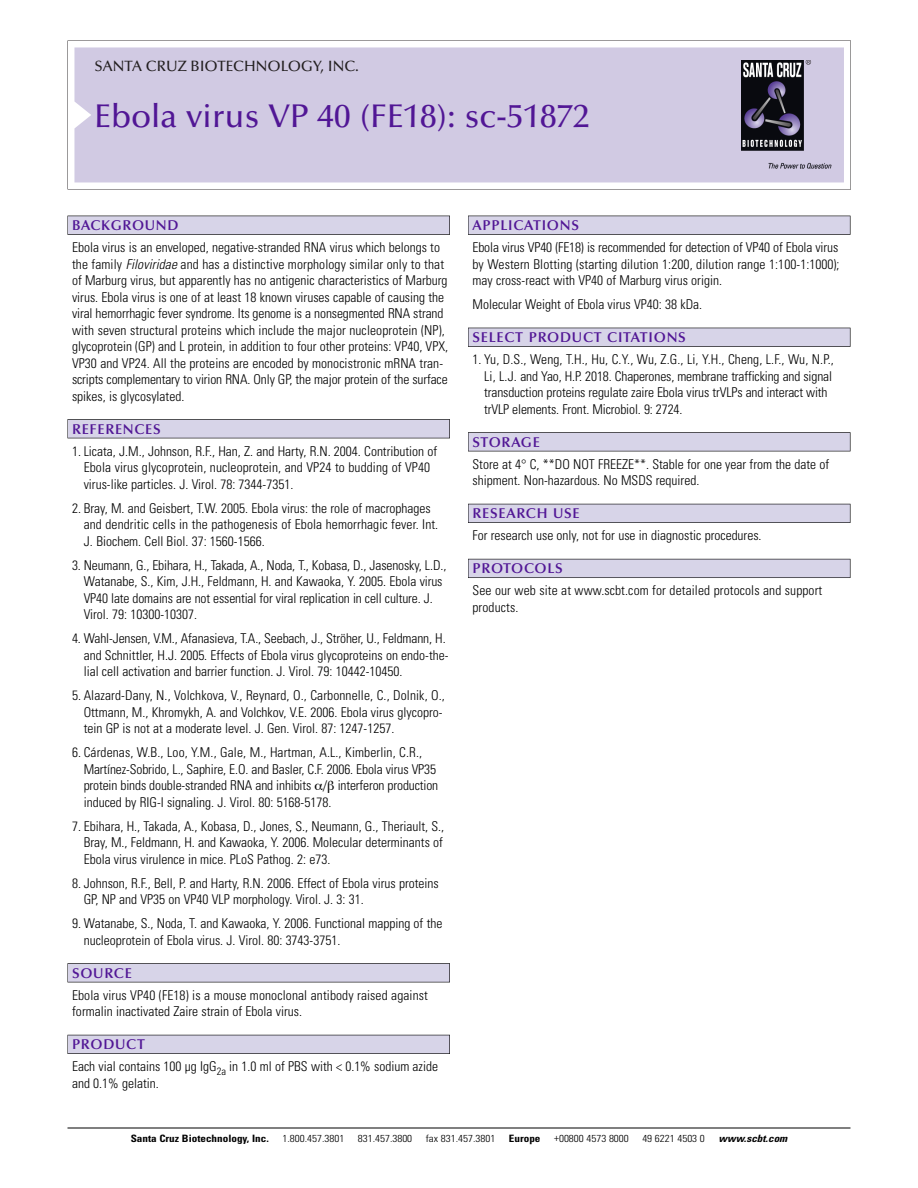
<style>
.page{position:relative;width:918px;height:1188px;background:#fff}
.page>*{position:absolute;margin:0;border:0;box-sizing:border-box;transform-origin:0 0}
.t1{font:500 33px "Optima";color:#511695}
.t2{font:500 15px "Optima";color:#231f20}
.t3{font:600 14.25px "Optima";letter-spacing:.05em;color:#511695}
.t4{font:300 condensed 13.5px/16.5px "Univers";color:#000}
.t5{font:300 condensed 10.2px "Univers";color:#000;scale:1.1 1}
.t6{font:700 condensed 10.2px "Univers";color:#000;scale:1.1 1}
.t7{font:italic 700 condensed 10.2px "Univers";color:#000;scale:1.1 1}
.s1{font-style:italic}
</style>
<div class="page">
<svg style="left:68px;top:40px;width:783px;height:149px"></svg>
<div style="left:74px;top:47px;width:770px;height:135px;background:#d1cae3"></div>
<img style="left:741px;top:60px;width:90px;height:108px">
<div style="left:68px;top:216px;width:382px;height:19px;background:#535256"></div>
<div style="left:68px;top:216px;width:381px;height:18px;background:#d7d4e8"></div>
<div style="left:68px;top:419px;width:382px;height:19px;background:#515155"></div>
<div style="left:68px;top:420px;width:381px;height:18px;background:#d7d4e8"></div>
<div style="left:68px;top:963px;width:382px;height:19px;background:#545357"></div>
<div style="left:68px;top:964px;width:381px;height:18px;background:#d7d4e8"></div>
<div style="left:68px;top:1035px;width:382px;height:19px;background:#535259"></div>
<div style="left:68px;top:1035px;width:381px;height:18px;background:#d7d4e8"></div>
<div style="left:468px;top:216px;width:382px;height:19px;background:#535256"></div>
<div style="left:468px;top:216px;width:382px;height:18px;background:#d7d4e8"></div>
<div style="left:468px;top:328px;width:382px;height:19px;background:#525156"></div>
<div style="left:468px;top:328px;width:382px;height:18px;background:#d7d4e8"></div>
<div style="left:468px;top:432px;width:382px;height:19px;background:#545357"></div>
<div style="left:468px;top:433px;width:382px;height:18px;background:#d7d4e8"></div>
<div style="left:468px;top:504px;width:382px;height:19px;background:#535259"></div>
<div style="left:468px;top:504px;width:382px;height:18px;background:#d7d4e8"></div>
<div style="left:468px;top:559px;width:382px;height:19px;background:#595860"></div>
<div style="left:468px;top:559px;width:382px;height:18px;background:#d7d4e8"></div>
<hr style="left:68px;top:1128px;width:782px;height:1px;background:#000">
<p class="t2" style="left:94px;top:60px;width:266px">SANTA CRUZ BIOTECHNOLOGY, INC.</p>
<p class="t1" style="left:94px;top:102px;width:497px">Ebola virus VP 40 (FE18): sc-51872</p>
<p class="t3" style="left:72px;top:219px;width:108px">BACKGROUND</p>
<p class="t4" style="left:72px;top:240px;width:378px">Ebola virus is an enveloped, negative-stranded RNA virus which belongs to the family <span class="s1">Filoviridae</span> and has a distinctive morphology similar only to that of Marburg virus, but apparently has no antigenic characteristics of Marburg virus. Ebola virus is one of at least 18 known viruses capable of causing the viral hemorrhagic fever syndrome. Its genome is a nonsegmented RNA strand with seven structural proteins which include the major nucleoprotein (NP), glycoprotein (GP) and L protein, in addition to four other proteins: VP40, VPX, VP30 and VP24. All the proteins are encoded by monocistronic mRNA tran&shy;scripts complementary to virion RNA. Only GP, the major protein of the surface spikes, is glycosylated.</p>
<p class="t3" style="left:72px;top:423px;width:90px">REFERENCES</p>
<p class="t4" style="left:84px;top:444px;width:355px;text-indent:-12px">1. Licata, J.M., Johnson, R.F., Han, Z. and Harty, R.N. 2004. Contribution of<br>Ebola virus glycoprotein, nucleoprotein, and VP24 to budding of VP40 virus-like particles. J. Virol. 78: 7344-7351.</p>
<p class="t4" style="left:84px;top:501px;width:356px;text-indent:-12px">2. Bray, M. and Geisbert, T.W. 2005. Ebola virus: the role of macrophages and dendritic cells in the pathogenesis of Ebola hemorrhagic fever. Int.<br>J. Biochem. Cell Biol. 37: 1560-1566.</p>
<p class="t4" style="left:84px;top:558px;width:364px;text-indent:-12px">3. Neumann, G., Ebihara, H., Takada, A., Noda, T., Kobasa, D., Jasenosky, L.D., Watanabe, S., Kim, J.H., Feldmann, H. and Kawaoka, Y. 2005. Ebola virus VP40 late domains are not essential for viral replication in cell culture. J.<br>Virol. 79: 10300-10307.</p>
<p class="t4" style="left:84px;top:631px;width:366px;text-indent:-12px">4. Wahl-Jensen, V.M., Afanasieva, T.A., Seebach, J., Ströher, U., Feldmann, H. and Schnittler, H.J. 2005. Effects of Ebola virus glycoproteins on endo-the&shy;lial cell activation and barrier function. J. Virol. 79: 10442-10450.</p>
<p class="t4" style="left:84px;top:688px;width:363px;text-indent:-12px">5. Alazard-Dany, N., Volchkova, V., Reynard, O., Carbonnelle, C., Dolnik, O.,<br>Ottmann, M., Khromykh, A. and Volchkov, V.E. 2006. Ebola virus glycopro&shy;tein GP is not at a moderate level. J. Gen. Virol. 87: 1247-1257.</p>
<p class="t4" style="left:84px;top:745px;width:356px;text-indent:-12px">6. Cárdenas, W.B., Loo, Y.M., Gale, M., Hartman, A.L., Kimberlin, C.R., Martínez-Sobrido, L., Saphire, E.O. and Basler, C.F. 2006. Ebola virus VP35 protein binds double-stranded RNA and inhibits / interferon production induced by RIG-I signaling. J. Virol. 80: 5168-5178.</p>
<p class="t4" style="left:84px;top:819px;width:362px;text-align:justify;text-indent:-12px">7. Ebihara, H., Takada, A., Kobasa, D., Jones, S., Neumann, G., Theriault, S., Bray, M., Feldmann, H. and Kawaoka, Y. 2006. Molecular determinants of Ebola virus virulence in mice. PLoS Pathog. 2: e73.</p>
<p class="t4" style="left:84px;top:876px;width:357px;text-indent:-12px">8. Johnson, R.F., Bell, P. and Harty, R.N. 2006. Effect of Ebola virus proteins<br>GP, NP and VP35 on VP40 VLP morphology. Virol. J. 3: 31.</p>
<p class="t4" style="left:84px;top:916px;width:360px;text-indent:-12px">9. Watanabe, S., Noda, T. and Kawaoka, Y. 2006. Functional mapping of the nucleoprotein of Ebola virus. J. Virol. 80: 3743-3751.</p>
<p class="t3" style="left:72px;top:967px;width:61px">SOURCE</p>
<p class="t4" style="left:72px;top:988px;width:357px">Ebola virus VP40 (FE18) is a mouse monoclonal antibody raised against formalin inactivated Zaire strain of Ebola virus.</p>
<p class="t3" style="left:72px;top:1038px;width:74px">PRODUCT</p>
<p class="t4" style="left:72px;top:1060px;width:368px">Each vial contains 100 µg IgG<sub>2a</sub> in 1.0 ml of PBS with &lt; 0.1% sodium azide and 0.1% gelatin.</p>
<p class="t3" style="left:473px;top:219px;width:108px">APPLICATIONS</p>
<p class="t4" style="left:473px;top:240px;width:368px;text-align:justify">Ebola virus VP40 (FE18) is recommended for detection of VP40 of Ebola virus by Western Blotting (starting dilution 1:200, dilution range 1:100-1:1000); may cross-react with VP40 of Marburg virus origin.</p>
<p class="t4" style="left:473px;top:297px;width:231px">Molecular Weight of Ebola virus VP40: 38 kDa.</p>
<p class="t3" style="left:473px;top:331px;width:215px">SELECT PRODUCT CITATIONS</p>
<p class="t4" style="left:484px;top:352px;width:351px;text-indent:-12px">1. Yu, D.S., Weng, T.H., Hu, C.Y., Wu, Z.G., Li, Y.H., Cheng, L.F., Wu, N.P., Li, L.J. and Yao, H.P. 2018. Chaperones, membrane trafficking and signal transduction proteins regulate zaire Ebola virus trVLPs and interact with trVLP elements. Front. Microbiol. 9: 2724.</p>
<p class="t3" style="left:473px;top:436px;width:69px">STORAGE</p>
<p class="t4" style="left:473px;top:457px;width:358px">Store at 4° C, **DO NOT FREEZE**. Stable for one year from the date of shipment. Non-hazardous. No MSDS required.</p>
<p class="t3" style="left:473px;top:507px;width:109px">RESEARCH USE</p>
<p class="t4" style="left:473px;top:529px;width:291px">For research use only, not for use in diagnostic procedures.</p>
<p class="t3" style="left:473px;top:562px;width:92px">PROTOCOLS</p>
<p class="t4" style="left:473px;top:584px;width:351px">See our web site at www.scbt.com for detailed protocols and support products.</p>
<p class="t6" style="left:131px;top:1135px;width:127px">Santa Cruz Biotechnology, Inc.</p>
<p class="t5" style="left:282px;top:1135px;width:58px">1.800.457.3801</p>
<p class="t5" style="left:358px;top:1135px;width:51px">831.457.3800</p>
<p class="t5" style="left:426px;top:1135px;width:65px">fax 831.457.3801</p>
<p class="t6" style="left:509px;top:1135px;width:30px">Europe</p>
<p class="t5" style="left:554px;top:1135px;width:69px">+00800 4573 8000</p>
<p class="t5" style="left:642px;top:1135px;width:58px">49 6221 4503 0</p>
<p class="t7" style="left:719px;top:1135px;width:66px">www.scbt.com</p>
</div>
